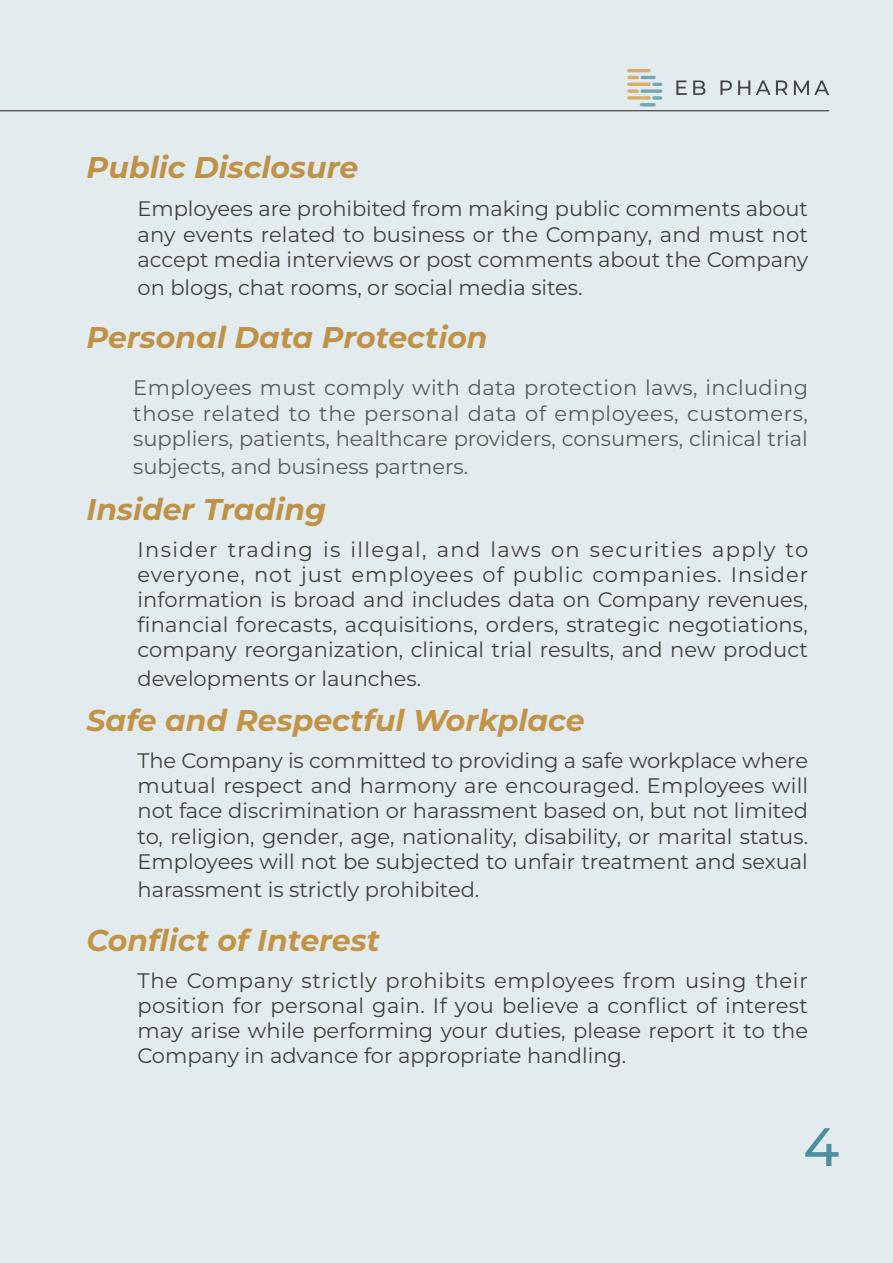
<style>
.page{position:relative;width:893px;height:1263px;background:#e2ebed}
.page>*{position:absolute;margin:0;border:0;box-sizing:border-box;transform-origin:0 0}
.t1{font:500 54px "Montserrat";color:#4e909f}
.t2{font:italic 700 30px "Montserrat";color:#bf9247}
.t3{font:italic 700 30px "Montserrat";color:#c49446}
.t4{font:21px/25.2px "Montserrat";color:#434140;text-align:justify}
.t5{font:21px/25.2px "Montserrat";color:#5a5c5e;text-align:justify}
</style>
<div class="page">
<hr style="left:0;top:111px;width:829px;height:1px;background:#231f20">
<hr style="left:627px;top:69px;width:24px;height:3px;background:#d9ae6d;border-radius:2px">
<svg style="left:627px;top:76px;width:12px;height:3px"></svg>
<hr style="left:627px;top:83px;width:24px;height:3px;background:#d9ae6d;border-radius:2px">
<svg style="left:627px;top:89px;width:12px;height:4px"></svg>
<svg style="left:627px;top:96px;width:24px;height:4px"></svg>
<hr style="left:641px;top:76px;width:15px;height:3px;background:#73a8b6;border-radius:2px">
<svg style="left:652px;top:83px;width:10px;height:3px"></svg>
<svg style="left:641px;top:89px;width:21px;height:4px"></svg>
<svg style="left:652px;top:96px;width:10px;height:4px"></svg>
<hr style="left:640px;top:103px;width:16px;height:3px;background:#73a8b6;border-radius:2px">
<svg style="left:676px;top:80px;width:11px;height:15px"></svg>
<svg style="left:693px;top:80px;width:12px;height:15px"></svg>
<svg style="left:720px;top:80px;width:12px;height:15px"></svg>
<svg style="left:738px;top:80px;width:12px;height:15px"></svg>
<svg style="left:756px;top:80px;width:14px;height:15px"></svg>
<svg style="left:776px;top:80px;width:12px;height:15px"></svg>
<svg style="left:794px;top:80px;width:35px;height:15px"></svg>
<p class="t2" style="left:87px;top:146px;width:273px">Public Disclosure</p>
<p class="t4" style="left:138px;top:198px;width:672px">Employees are prohibited from making public comments about any events related to business or the Company, and must not accept media interviews or post comments about the Company</p>
<p class="t4" style="left:138px;top:277px;width:447px">on blogs, chat rooms, or social media sites.</p>
<p class="t2" style="left:87px;top:316px;width:403px">Personal Data Protection</p>
<p class="t5" style="left:133px;top:377px;width:676px">Employees must comply with data protection laws, including those related to the personal data of employees, customers, suppliers, patients, healthcare providers, consumers, clinical trial</p>
<p class="t5" style="left:133px;top:456px;width:336px">subjects, and business partners.</p>
<p class="t2" style="left:87px;top:488px;width:241px">Insider Trading</p>
<p class="t4" style="left:138px;top:538px;width:672px">Insider trading is illegal, and laws on securities apply to everyone, not just employees of public companies. Insider information is broad and includes data on Company revenues, financial forecasts, acquisitions, orders, strategic negotiations, company reorganization, clinical trial results, and new product</p>
<p class="t4" style="left:138px;top:667px;width:285px">developments or launches.</p>
<p class="t3" style="left:87px;top:699px;width:500px">Safe and Respectful Workplace</p>
<p class="t4" style="left:138px;top:749px;width:672px">The Company is committed to providing a safe workplace where mutual respect and harmony are encouraged. Employees will not face discrimination or harassment based on, but not limited to, religion, gender, age, nationality, disability, or marital status.<br>Employees will not be subjected to unfair treatment and sexual</p>
<p class="t4" style="left:138px;top:878px;width:343px">harassment is strictly prohibited.</p>
<p class="t3" style="left:87px;top:919px;width:295px">Conflict of Interest</p>
<p class="t4" style="left:138px;top:969px;width:672px">The Company strictly prohibits employees from using their position for personal gain. If you believe a conflict of interest may arise while performing your duties, please report it to the Company in advance for appropriate handling.</p>
<h1 class="t1" style="left:803px;top:1110px;width:38px">4</h1>
</div>
